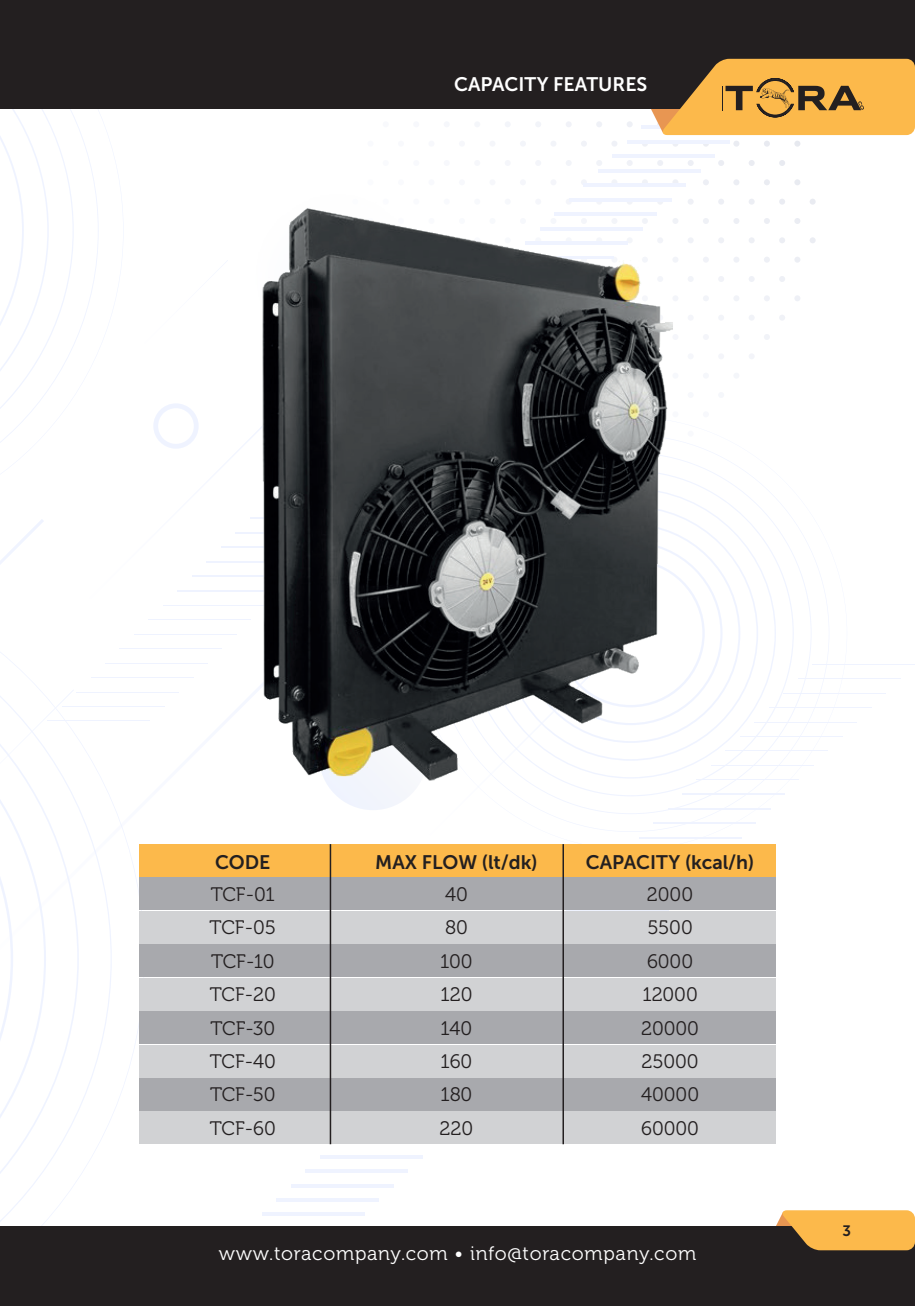
<style>
.page{position:relative;width:915px;height:1306px;background:#fff}
.page>*{position:absolute;margin:0;border:0;box-sizing:border-box;transform-origin:0 0}
.t1{font:19.5px "Museo 300";color:#231f20}
.t2{font:19.5px "Museo 300";letter-spacing:.04em;color:#fff}
.t3{font:19.5px "Museo Sans 700";color:#231f20}
.t4{font:19.5px "Museo Sans 700";color:#fff}
.t5{font:15px "Museo Sans 700";color:#231f20}
</style>
<div class="page">
<svg style="left:0;top:108px;width:124px;height:335px"></svg>
<svg style="left:46px;top:973px;width:99px;height:248px"></svg>
<svg style="left:567px;top:442px;width:279px;height:407px"></svg>
<hr style="left:583px;top:183px;width:102px;height:4px;background:#eff3ff">
<hr style="left:598px;top:169px;width:102px;height:3px;background:#638cff">
<hr style="left:612px;top:154px;width:102px;height:4px;background:#eff3ff">
<hr style="left:627px;top:140px;width:102px;height:3px;background:#638cff">
<hr style="left:641px;top:125px;width:102px;height:4px;background:#eff3ff">
<svg style="left:684px;top:541px;width:38px;height:184px"></svg>
<img style="left:0;top:605px;width:378px;height:368px">
<img style="left:89px;top:406px;width:148px;height:186px">
<img style="left:46px;top:689px;width:28px;height:127px">
<svg style="left:0;top:658px;width:46px;height:566px"></svg>
<img style="left:257px;top:876px;width:84px;height:68px">
<img style="left:319px;top:702px;width:108px;height:108px;border-radius:54px">
<svg style="left:153px;top:404px;width:46px;height:45px"></svg>
<svg style="left:466px;top:876px;width:29px;height:1px"></svg>
<hr style="left:812px;top:664px;width:102px;height:1px;background:#638cff">
<hr style="left:798px;top:678px;width:102px;height:1px;background:#638cff">
<hr style="left:783px;top:692px;width:102px;height:1px;background:#638cff">
<hr style="left:769px;top:707px;width:102px;height:1px;background:#638cff">
<hr style="left:754px;top:721px;width:102px;height:1px;background:#638cff">
<hr style="left:740px;top:736px;width:102px;height:1px;background:#638cff">
<hr style="left:725px;top:750px;width:102px;height:1px;background:#638cff">
<hr style="left:711px;top:765px;width:102px;height:1px;background:#638cff">
<hr style="left:696px;top:779px;width:102px;height:1px;background:#638cff">
<hr style="left:682px;top:794px;width:102px;height:1px;background:#638cff">
<hr style="left:667px;top:808px;width:102px;height:1px;background:#638cff">
<hr style="left:653px;top:822px;width:102px;height:2px;background:#638cff">
<hr style="left:638px;top:837px;width:102px;height:1px;background:#638cff">
<hr style="left:566px;top:909px;width:102px;height:2px;background:#638cff">
<hr style="left:465px;top:1010px;width:102px;height:2px;background:#638cff">
<svg style="left:320px;top:1155px;width:102px;height:3px"></svg>
<hr style="left:305px;top:1169px;width:102px;height:3px;background:#638cff">
<svg style="left:291px;top:1184px;width:102px;height:3px"></svg>
<hr style="left:276px;top:1198px;width:103px;height:3px;background:#638cff">
<hr style="left:262px;top:1212px;width:102px;height:4px;background:#eff3ff">
<div style="left:0;top:0;width:914px;height:108px;background:#231f20"></div>
<div style="left:0;top:1226px;width:914px;height:79px;background:#231f20"></div>
<svg style="left:776px;top:1210px;width:138px;height:40px"></svg>
<svg style="left:647px;top:59px;width:267px;height:76px"></svg>
<div style="left:139px;top:844px;width:636px;height:32px;background:#fcb94b"></div>
<div style="left:139px;top:877px;width:636px;height:33px;background:#a8a9ad"></div>
<div style="left:139px;top:911px;width:636px;height:32px;background:#d1d2d4"></div>
<div style="left:139px;top:944px;width:636px;height:33px;background:#a8a9ad"></div>
<div style="left:139px;top:977px;width:636px;height:33px;background:#d1d2d4"></div>
<div style="left:139px;top:1011px;width:636px;height:32px;background:#a8a9ad"></div>
<div style="left:139px;top:1044px;width:636px;height:33px;background:#d1d2d4"></div>
<div style="left:139px;top:1078px;width:636px;height:32px;background:#a8a9ad"></div>
<div style="left:139px;top:1111px;width:636px;height:33px;background:#d1d2d4"></div>
<hr style="left:329px;top:844px;width:2px;height:300px;background:#231f20">
<hr style="left:562px;top:844px;width:1px;height:300px;background:#231f20">
<img style="left:237px;top:198px;width:447px;height:603px">
<p class="t4" style="left:454px;top:73px;width:195px">CAPACITY FEATURES</p>
<p class="t3" style="left:215px;top:851px;width:57px">CODE</p>
<p class="t3" style="left:375px;top:851px;width:164px">MAX FLOW (lt/dk)</p>
<p class="t3" style="left:585px;top:851px;width:170px">CAPACITY (kcal/h)</p>
<p class="t1" style="left:211px;top:883px;width:66px">TCF-01</p>
<p class="t1" style="left:445px;top:883px;width:24px">40</p>
<p class="t1" style="left:646px;top:883px;width:48px">2000</p>
<p class="t1" style="left:209px;top:917px;width:68px">TCF-05</p>
<p class="t1" style="left:445px;top:917px;width:24px">80</p>
<p class="t1" style="left:647px;top:917px;width:47px">5500</p>
<p class="t1" style="left:211px;top:950px;width:65px">TCF-10</p>
<p class="t1" style="left:440px;top:950px;width:34px">100</p>
<p class="t1" style="left:646px;top:950px;width:47px">6000</p>
<p class="t1" style="left:210px;top:983px;width:68px">TCF-20</p>
<p class="t1" style="left:440px;top:983px;width:33px">120</p>
<p class="t1" style="left:642px;top:983px;width:57px">12000</p>
<p class="t1" style="left:210px;top:1017px;width:66px">TCF-30</p>
<p class="t1" style="left:440px;top:1017px;width:33px">140</p>
<p class="t1" style="left:641px;top:1017px;width:59px">20000</p>
<p class="t1" style="left:210px;top:1050px;width:68px">TCF-40</p>
<p class="t1" style="left:440px;top:1050px;width:33px">160</p>
<p class="t1" style="left:641px;top:1050px;width:59px">25000</p>
<p class="t1" style="left:210px;top:1084px;width:67px">TCF-50</p>
<p class="t1" style="left:440px;top:1084px;width:33px">180</p>
<p class="t1" style="left:641px;top:1084px;width:59px">40000</p>
<p class="t1" style="left:210px;top:1117px;width:67px">TCF-60</p>
<p class="t1" style="left:439px;top:1117px;width:35px">220</p>
<p class="t1" style="left:641px;top:1117px;width:59px">60000</p>
<p class="t2" style="left:219px;top:1242px;width:479px">www.toracompany.com • info@toracompany.com</p>
<p class="t5" style="left:842px;top:1222px;width:10px">3</p>
</div>
